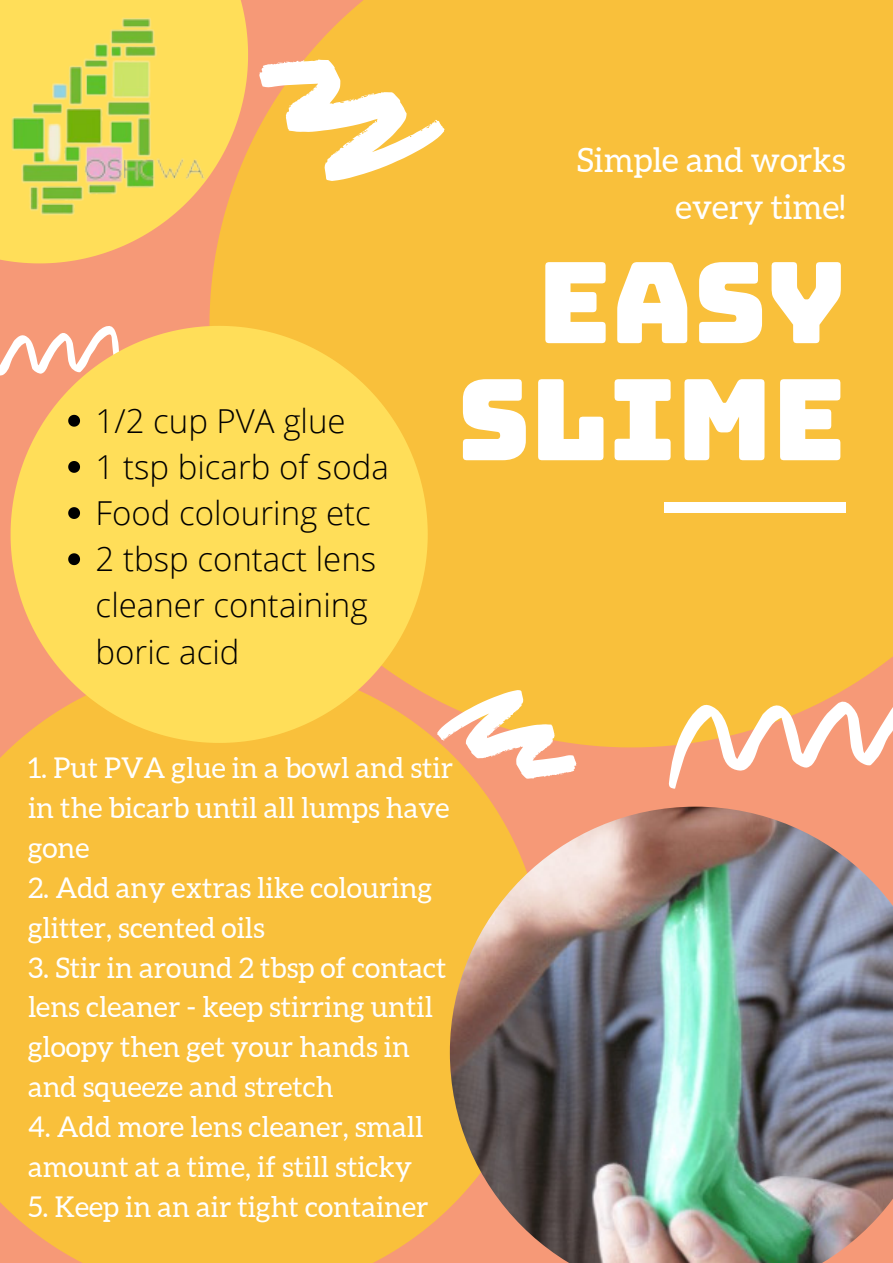
<style>
.page{position:relative;width:893px;height:1263px;background:#f69977}
.page>*{position:absolute;margin:0;border:0;box-sizing:border-box;transform-origin:0 0}
.t1{font:112.57px "Bungee";color:#fff}
.t2{font:33.75px/47.2px "Aleo";color:#fff;text-align:right}
.t3{font:300 33px/46.1px "Open Sans";color:#000}
.t4{font:28.58px/39.8px "Aleo";color:#fff}
</style>
<div class="page">
<svg style="left:0;top:241px;width:133px;height:22px;fill:#ffde59"></svg>
<div style="left:209px;top:0;width:684px;height:747px;background:#f9c03b"></div>
<div style="left:0;top:662px;width:546px;height:601px;background:#f9c03b"></div>
<div style="left:665px;top:502px;width:181px;height:10px;background:#fff"></div>
<svg style="left:437px;top:690px;width:139px;height:88px"></svg>
<svg style="left:252px;top:55px;width:197px;height:134px;background:#fad280"></svg>
<svg style="left:668px;top:690px;width:225px;height:99px"></svg>
<svg style="left:0;top:346px;width:11px;height:30px"></svg>
<img style="left:450px;top:807px;width:443px;height:456px">
<svg style="left:11px;top:326px;width:417px;height:417px;background:#fdd459"></svg>
<img style="left:0;top:0;width:228px;height:241px">
<svg style="left:68px;top:415px;width:12px;height:12px"></svg>
<svg style="left:68px;top:461px;width:12px;height:12px"></svg>
<svg style="left:68px;top:507px;width:12px;height:12px"></svg>
<svg style="left:68px;top:553px;width:12px;height:12px"></svg>
<p class="t3" style="left:96px;top:397px;width:251px">1/2 cup PVA glue</p>
<p class="t3" style="left:96px;top:443px;width:295px">1 tsp bicarb of soda</p>
<p class="t3" style="left:96px;top:489px;width:277px">Food colouring etc</p>
<p class="t3" style="left:96px;top:535px;width:282px">2 tbsp contact lens cleaner containing boric acid</p>
<p class="t2" style="left:577px;top:136px;width:270px">Simple and works every time!</p>
<p class="t1" style="left:537px;top:246px;width:310px">EASY</p>
<p class="t1" style="left:457px;top:363px;width:390px">SLIME</p>
<p class="t4" style="left:28px;top:748px;width:426px">1. Put PVA glue in a bowl and stir in the bicarb until all lumps have gone</p>
<p class="t4" style="left:28px;top:868px;width:406px">2. Add any extras like colouring glitter, scented oils</p>
<p class="t4" style="left:28px;top:947px;width:420px">3. Stir in around 2 tbsp of contact lens cleaner - keep stirring until gloopy then get your hands in and squeeze and stretch</p>
<p class="t4" style="left:28px;top:1107px;width:397px">4. Add more lens cleaner, small amount at a time, if still sticky</p>
<p class="t4" style="left:28px;top:1186px;width:402px">5. Keep in an air tight container</p>
</div>
